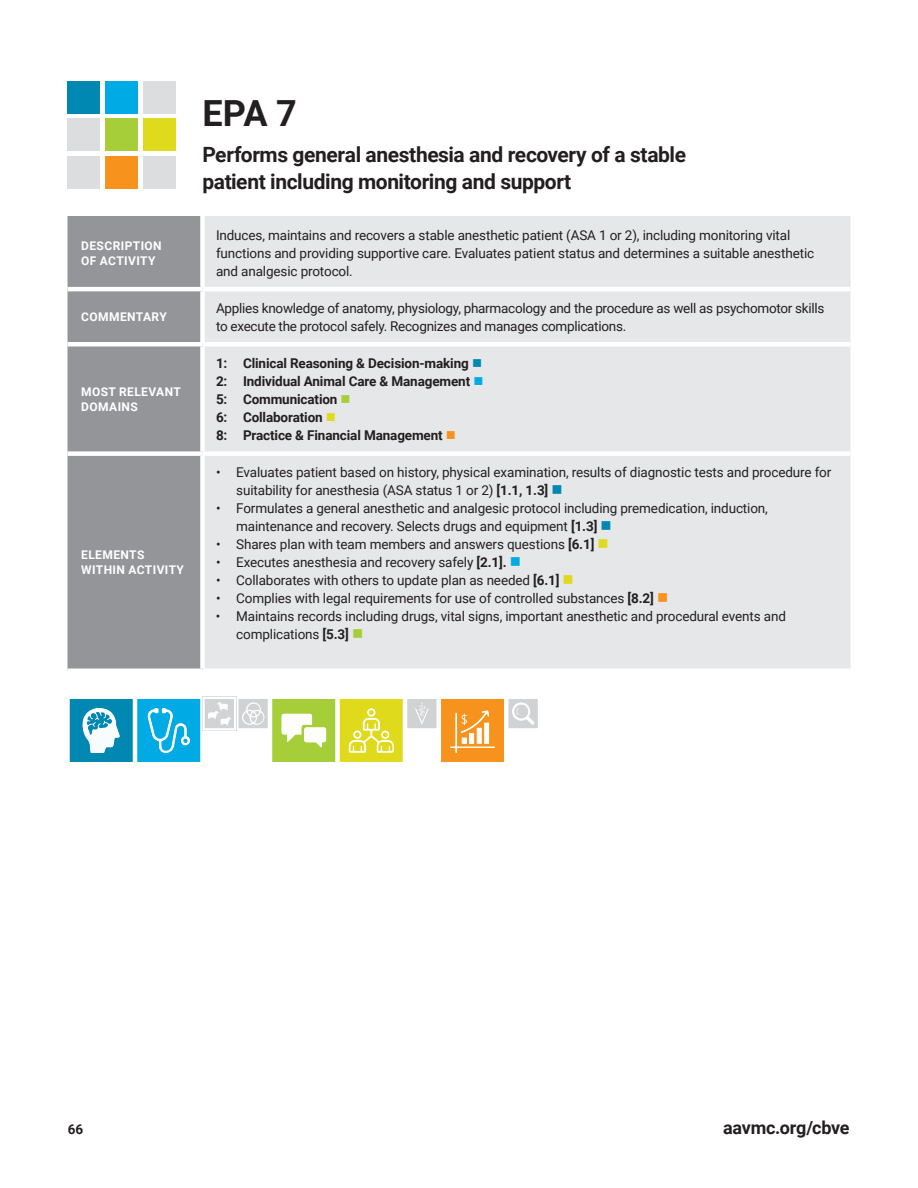
<style>
.page{position:relative;width:918px;height:1188px;background:#fff}
.page>*{position:absolute;margin:0;border:0;box-sizing:border-box;transform-origin:0 0}
.t1{font:700 36px "Roboto";color:#231f20}
.t2{font:700 21px/27px "Roboto";letter-spacing:-.02em;color:#231f20}
.t3{font:700 18px "Roboto";letter-spacing:-.01em;color:#231f20}
.t4{font:13.5px/18px "Roboto";letter-spacing:-.01em;color:#231f20}
.t5{font:700 13.5px/18px "Roboto";letter-spacing:-.01em;color:#231f20}
.t6{font:700 12px/15px "Roboto";letter-spacing:.035em;color:#fff}
.s1{color:#0087b2}
.s2{color:#00abe5}
.s3{color:#a6ce39}
.s4{color:#e0da1c}
.s5{color:#f7931d}
.s6{font-weight:700}
</style>
<div class="page">
<div style="left:68px;top:216px;width:132px;height:453px;background:#939598"></div>
<div style="left:205px;top:216px;width:645px;height:453px;background:#e6e7e9"></div>
<hr style="left:68px;top:287px;width:134px;height:4px;background:#fff">
<div style="left:68px;top:451px;width:134px;height:5px;background:#fff"></div>
<div style="left:202px;top:451px;width:648px;height:5px;background:#fff"></div>
<hr style="left:202px;top:287px;width:648px;height:4px;background:#fff">
<hr style="left:68px;top:342px;width:134px;height:4px;background:#fff">
<hr style="left:202px;top:342px;width:648px;height:4px;background:#fff">
<div style="left:69px;top:698px;width:65px;height:65px;background:#0087b2"></div>
<img style="left:82px;top:708px;width:38px;height:45px">
<div style="left:68px;top:697px;width:67px;height:67px;border:2px solid #fff"></div>
<div style="left:237px;top:698px;width:32px;height:31px;background:#d1d2d4"></div>
<img style="left:242px;top:702px;width:23px;height:23px">
<div style="left:236px;top:697px;width:34px;height:33px;border:2px solid #fff"></div>
<div style="left:406px;top:698px;width:32px;height:31px;background:#d1d2d4"></div>
<img style="left:415px;top:702px;width:14px;height:22px">
<div style="left:405px;top:697px;width:34px;height:33px;border:2px solid #fff"></div>
<div style="left:136px;top:698px;width:65px;height:65px;background:#00abe5"></div>
<img style="left:147px;top:708px;width:43px;height:45px">
<div style="left:135px;top:697px;width:67px;height:67px;border:2px solid #fff"></div>
<div style="left:271px;top:698px;width:65px;height:65px;background:#a6ce39"></div>
<img style="left:281px;top:713px;width:45px;height:34px">
<div style="left:270px;top:697px;width:68px;height:67px;border:2px solid #fff"></div>
<div style="left:440px;top:698px;width:65px;height:65px;background:#f7931d"></div>
<img style="left:450px;top:710px;width:45px;height:43px">
<div style="left:439px;top:697px;width:67px;height:67px;border:2px solid #fff"></div>
<img style="left:205px;top:700px;width:28px;height:27px">
<div style="left:202px;top:697px;width:34px;height:33px;border:2px solid #fff"></div>
<div style="left:339px;top:698px;width:65px;height:65px;background:#e0da1c"></div>
<img style="left:348px;top:708px;width:46px;height:45px">
<div style="left:338px;top:697px;width:67px;height:67px;border:2px solid #fff"></div>
<div style="left:507px;top:698px;width:32px;height:31px;background:#d1d2d4"></div>
<img style="left:512px;top:702px;width:23px;height:23px">
<div style="left:506px;top:697px;width:34px;height:33px;border:2px solid #fff"></div>
<div style="left:68px;top:81px;width:32px;height:32px;background:#0087b2"></div>
<div style="left:105px;top:81px;width:33px;height:32px;background:#00abe5"></div>
<div style="left:143px;top:81px;width:33px;height:32px;background:#dcdddf"></div>
<div style="left:68px;top:119px;width:32px;height:32px;background:#dcdddf"></div>
<div style="left:105px;top:119px;width:33px;height:32px;background:#a6ce39"></div>
<div style="left:143px;top:119px;width:33px;height:32px;background:#e0da1c"></div>
<div style="left:68px;top:157px;width:32px;height:32px;background:#dcdddf"></div>
<div style="left:105px;top:157px;width:33px;height:32px;background:#f7931d"></div>
<div style="left:143px;top:157px;width:33px;height:32px;background:#dcdddf"></div>
<p class="t6" style="left:81px;top:237px;width:82px">DESCRIPTION<br>OF ACTIVITY</p>
<h1 class="t1" style="left:202px;top:88px;width:96px">EPA 7</h1>
<h2 class="t2" style="left:202px;top:140px;width:485px">Performs general anesthesia and recovery of a stable patient including monitoring and support</h2>
<p class="t4" style="left:216px;top:225px;width:600px">Induces, maintains and recovers a stable anesthetic patient (ASA 1 or 2), including monitoring vital functions and providing supportive care. Evaluates patient status and determines a suitable anesthetic and analgesic protocol.</p>
<p class="t6" style="left:81px;top:309px;width:87px">COMMENTARY</p>
<p class="t4" style="left:216px;top:298px;width:610px">Applies knowledge of anatomy, physiology, pharmacology and the procedure as well as psychomotor skills to execute the protocol safely. Recognizes and manages complications.</p>
<p class="t6" style="left:81px;top:384px;width:101px">MOST RELEVANT<br>DOMAINS</p>
<p class="t6" style="left:81px;top:547px;width:104px">ELEMENTS<br>WITHIN ACTIVITY</p>
<p class="t5" style="left:216px;top:354px;width:269px">1: Clinical Reasoning &amp; Decision-making <span class="s1">■<br></span>2: Individual Animal Care &amp; Management <span class="s2">■<br></span>5: Communication <span class="s3">■<br></span>6: Collaboration <span class="s4">■<br></span>8: Practice &amp; Financial Management <span class="s5">■</span></p>
<p class="t4" style="left:236px;top:463px;width:597px;text-indent:-20px">• Evaluates patient based on history, physical examination, results of diagnostic tests and procedure for suitability for anesthesia (ASA status 1 or 2) <span class="s6">[1.1, 1.3]</span> <span class="s1">■</span></p>
<p class="t4" style="left:236px;top:499px;width:533px;text-indent:-20px">• Formulates a general anesthetic and analgesic protocol including premedication, induction, maintenance and recovery. Selects drugs and equipment <span class="s6">[1.3]</span> <span class="s1">■</span></p>
<p class="t4" style="left:216px;top:535px;width:394px">• Shares plan with team members and answers questions <span class="s6">[6.1]</span> <span class="s4">■</span></p>
<p class="t4" style="left:216px;top:553px;width:306px">• Executes anesthesia and recovery safely <span class="s6">[2.1].</span> <span class="s2">■</span></p>
<p class="t4" style="left:216px;top:571px;width:359px">• Collaborates with others to update plan as needed <span class="s6">[6.1]</span> <span class="s4">■</span></p>
<p class="t4" style="left:216px;top:589px;width:454px">• Complies with legal requirements for use of controlled substances <span class="s6">[8.2]</span> <span class="s5">■</span></p>
<p class="t4" style="left:236px;top:607px;width:551px;text-indent:-20px">• Maintains records including drugs, vital signs, important anesthetic and procedural events and complications <span class="s6">[5.3]</span> <span class="s3">■</span></p>
<p class="t5" style="left:68px;top:1120px;width:17px">66</p>
<h3 class="t3" style="left:723px;top:1115px;width:128px">aavmc.org/cbve</h3>
</div>
